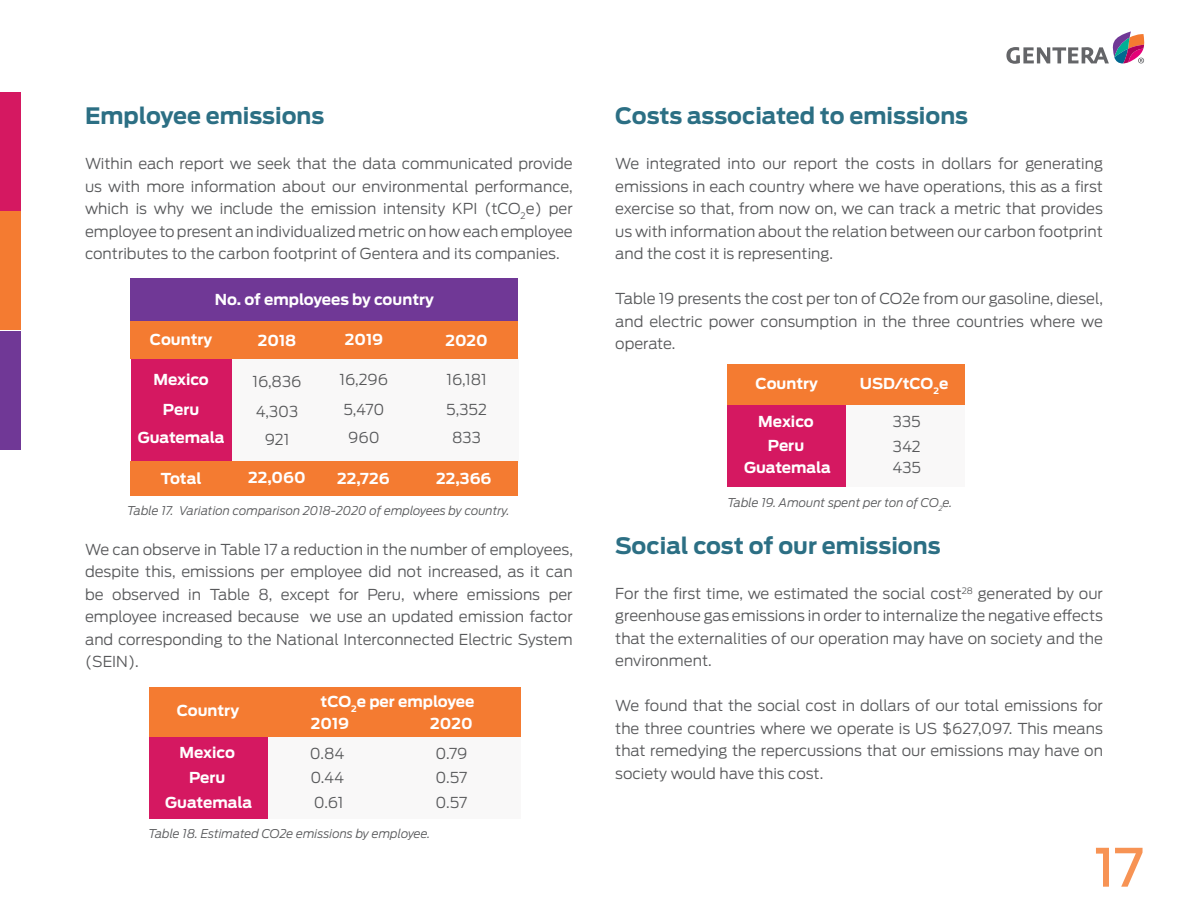
<style>
.page{position:relative;width:1188px;height:918px;background:#fff}
.page>*{position:absolute;margin:0;border:0;box-sizing:border-box;transform-origin:0 0}
.t1{font:500 52.5px "Antenna";color:#f79354}
.Body_text_2{font:700 22.5px "Antenna";color:#2c6f84}
.Body_text_2-2{font:300 15px/22.5px "Antenna";color:#57585a;text-align:justify}
.Body_text_2-3{font:700 15px "Antenna";color:#fff}
.Body_text_2-4{font:italic 300 12px "Antenna";color:#57585a}
</style>
<div class="page">
<div style="left:0;top:92px;width:20px;height:119px;background:#d51861"></div>
<div style="left:0;top:211px;width:20px;height:119px;background:#f47b31"></div>
<div style="left:0;top:331px;width:20px;height:119px;background:#703896"></div>
<svg style="left:1006px;top:31px;width:138px;height:33px"></svg>
<div style="left:267px;top:689px;width:254px;height:130px;background:#f9f8f8"></div>
<div style="left:844px;top:399px;width:121px;height:88px;background:#f9f8f8"></div>
<div style="left:149px;top:734px;width:118px;height:85px;background:#d51861"></div>
<div style="left:728px;top:402px;width:118px;height:85px;background:#d51861"></div>
<div style="left:149px;top:687px;width:372px;height:49px;background:#f47b31"></div>
<div style="left:728px;top:364px;width:237px;height:41px;background:#f47b31"></div>
<div style="left:208px;top:357px;width:310px;height:106px;background:#f9f8f8"></div>
<div style="left:131px;top:357px;width:101px;height:106px;background:#d51861"></div>
<div style="left:131px;top:278px;width:387px;height:48px;background:#703896"></div>
<div style="left:131px;top:462px;width:387px;height:34px;background:#f47b31"></div>
<div style="left:131px;top:322px;width:387px;height:37px;background:#f47b31"></div>
<p class="Body_text_2" style="left:85px;top:103px;width:241px">Employee emissions</p>
<p class="Body_text_2-2" style="left:85px;top:153px;width:489px">Within each report we seek that the data communicated provide us with more information about our environmental performance, which is why we include the emission intensity KPI (tCO<sub>2</sub>e) per employee to present an individualized metric on how each employee contributes to the carbon footprint of Gentera and its companies.</p>
<p class="Body_text_2-3" style="left:215px;top:290px;width:221px">No. of employees by country</p>
<p class="Body_text_2-3" style="left:258px;top:332px;width:40px">2018</p>
<p class="Body_text_2-3" style="left:345px;top:330px;width:40px">2019</p>
<p class="Body_text_2-3" style="left:445px;top:331px;width:44px">2020</p>
<p class="Body_text_2-2" style="left:253px;top:370px;width:50px">16,836</p>
<p class="Body_text_2-2" style="left:340px;top:368px;width:50px">16,296</p>
<p class="Body_text_2-2" style="left:446px;top:368px;width:42px">16,181</p>
<p class="Body_text_2-2" style="left:256px;top:401px;width:44px">4,303</p>
<p class="Body_text_2-2" style="left:265px;top:429px;width:26px">921</p>
<p class="Body_text_2-3" style="left:150px;top:330px;width:64px">Country</p>
<p class="Body_text_2-3" style="left:153px;top:371px;width:57px">Mexico</p>
<p class="Body_text_2-3" style="left:163px;top:401px;width:38px">Peru</p>
<p class="Body_text_2-3" style="left:138px;top:429px;width:88px">Guatemala</p>
<p class="Body_text_2-3" style="left:161px;top:470px;width:42px">Total</p>
<p class="Body_text_2-2" style="left:343px;top:399px;width:43px">5,470</p>
<p class="Body_text_2-2" style="left:348px;top:426px;width:33px">960</p>
<p class="Body_text_2-2" style="left:446px;top:399px;width:42px">5,352</p>
<p class="Body_text_2-2" style="left:452px;top:426px;width:30px">833</p>
<p class="Body_text_2-3" style="left:248px;top:469px;width:59px">22,060</p>
<p class="Body_text_2-3" style="left:337px;top:470px;width:54px">22,726</p>
<p class="Body_text_2-3" style="left:436px;top:470px;width:57px">22,366</p>
<p class="Body_text_2-4" style="left:127px;top:504px;width:384px">Table 17. Variation comparison 2018-2020 of employees by country.</p>
<p class="Body_text_2-2" style="left:85px;top:538px;width:489px">We can observe in Table 17 a reduction in the number of employees, despite this, emissions per employee did not increased, as it can be observed in Table 8, except for Peru, where emissions per employee increased because we use an updated emission factor and corresponding to the National Interconnected Electric System (SEIN).</p>
<p class="Body_text_2-3" style="left:177px;top:702px;width:64px">Country</p>
<p class="Body_text_2-3" style="left:321px;top:692px;width:155px">tCO<sub>2</sub>e per employee</p>
<p class="Body_text_2-3" style="left:311px;top:714px;width:40px">2019</p>
<p class="Body_text_2-3" style="left:430px;top:714px;width:44px">2020</p>
<p class="Body_text_2-3" style="left:179px;top:744px;width:57px">Mexico</p>
<p class="Body_text_2-2" style="left:310px;top:742px;width:36px">0.84</p>
<p class="Body_text_2-2" style="left:435px;top:742px;width:33px">0.79</p>
<p class="Body_text_2-3" style="left:189px;top:769px;width:38px">Peru</p>
<p class="Body_text_2-2" style="left:310px;top:767px;width:35px">0.44</p>
<p class="Body_text_2-2" style="left:436px;top:767px;width:33px">0.57</p>
<p class="Body_text_2-3" style="left:165px;top:794px;width:88px">Guatemala</p>
<p class="Body_text_2-2" style="left:314px;top:792px;width:31px">0.61</p>
<p class="Body_text_2-2" style="left:436px;top:792px;width:33px">0.57</p>
<p class="Body_text_2-4" style="left:148px;top:827px;width:283px">Table 18. Estimated CO2e emissions by employee.</p>
<p class="Body_text_2" style="left:615px;top:103px;width:354px">Costs associated to emissions</p>
<p class="Body_text_2-2" style="left:615px;top:153px;width:489px">We integrated into our report the costs in dollars for generating emissions in each country where we have operations, this as a first exercise so that, from now on, we can track a metric that provides us with information about the relation between our carbon footprint and the cost it is representing.</p>
<p class="Body_text_2-2" style="left:615px;top:288px;width:489px">Table 19 presents the cost per ton of CO2e from our gasoline, diesel, and electric power consumption in the three countries where we operate.</p>
<p class="Body_text_2-3" style="left:756px;top:374px;width:64px">Country</p>
<p class="Body_text_2-3" style="left:860px;top:374px;width:90px">USD/tCO<sub>2</sub>e</p>
<p class="Body_text_2-3" style="left:758px;top:412px;width:57px">Mexico</p>
<p class="Body_text_2-2" style="left:893px;top:410px;width:29px">335</p>
<p class="Body_text_2-3" style="left:768px;top:437px;width:38px">Peru</p>
<p class="Body_text_2-2" style="left:893px;top:435px;width:29px">342</p>
<p class="Body_text_2-3" style="left:744px;top:459px;width:88px">Guatemala</p>
<p class="Body_text_2-2" style="left:893px;top:457px;width:30px">435</p>
<p class="Body_text_2-4" style="left:727px;top:495px;width:227px">Table 19. Amount spent per ton of CO<sub>2</sub>e.</p>
<p class="Body_text_2" style="left:615px;top:532px;width:327px">Social cost of our emissions</p>
<p class="Body_text_2-2" style="left:615px;top:582px;width:489px">For the first time, we estimated the social cost<sup>28</sup> generated by our greenhouse gas emissions in order to internalize the negative effects that the externalities of our operation may have on society and the environment.</p>
<p class="Body_text_2-2" style="left:615px;top:695px;width:489px">We found that the social cost in dollars of our total emissions for the three countries where we operate is US $627,097. This means that remedying the repercussions that our emissions may have on society would have this cost.</p>
<h1 class="t1" style="left:1094px;top:836px;width:51px">17</h1>
</div>
